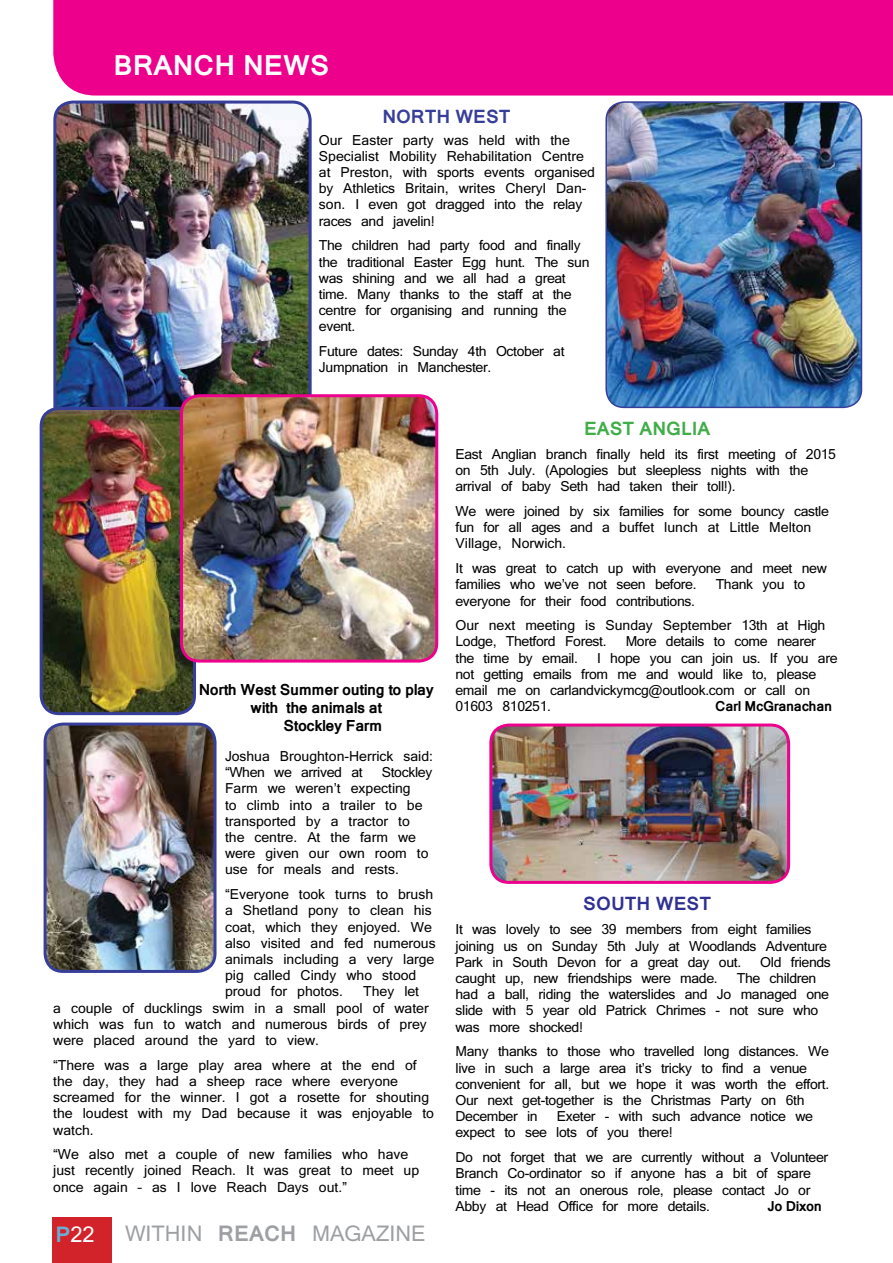
<style>
.page{position:relative;width:893px;height:1263px;background:#fff}
.page>*{position:absolute;margin:0;border:0;box-sizing:border-box;transform-origin:0 0}
.t1{font:700 27px "Kartika";color:#fff}
.t2{font:21px "Kartika";color:#9d9fa2}
.t3{font:21px "Kartika";color:#fff}
.t4{font:700 18px "Kartika";color:#41ad49}
.t5{font:700 18px "Kartika";letter-spacing:-.005em;color:#363e99}
.t6{font:700 18px "Kartika";color:#2e3192}
.t7{font:700 15px "Kartika";letter-spacing:-.025em;color:#000}
.t8{font:13.5px/16.2px "Kartika";letter-spacing:-.025em;color:#000}
.t9{font:13.5px/16.2px "Kartika";color:#000}
.t10{font:700 13.5px "Kartika";letter-spacing:-.025em;color:#000}
.s1{font-weight:700;color:#6baed5}
.s2{font-weight:700}
</style>
<div class="page">
<div style="left:52px;top:1218px;width:60px;height:45px;background:#d2232a"></div>
<div style="left:53px;top:0;width:840px;height:96px;background:#ec008c"></div>
<img style="left:493px;top:727px;width:296px;height:153px">
<div style="left:489px;top:723px;width:301px;height:161px;border:3px solid #ec008c;border-radius:18px"></div>
<img style="left:55px;top:102px;width:253px;height:305px">
<div style="left:53px;top:101px;width:259px;height:456px;border:3px solid #363e99;border-radius:18px"></div>
<img style="left:41px;top:411px;width:153px;height:303px">
<div style="left:40px;top:407px;width:156px;height:308px;border:3px solid #363e99;border-radius:18px"></div>
<img style="left:608px;top:102px;width:253px;height:305px">
<div style="left:605px;top:101px;width:257px;height:307px;border:2px solid #363e99;border-radius:18px"></div>
<img style="left:45px;top:726px;width:170px;height:245px">
<div style="left:44px;top:722px;width:172px;height:251px;border:3px solid #363e99;border-radius:18px"></div>
<img style="left:182px;top:396px;width:255px;height:265px">
<div style="left:180px;top:394px;width:258px;height:269px;border:3px solid #ec008c;border-radius:18px"></div>
<h1 class="t1" style="left:114px;top:48px;width:217px">BRANCH NEWS</h1>
<h3 class="t5" style="left:382px;top:105px;width:130px">NORTH WEST</h3>
<p class="t9" style="left:319px;top:133px;width:278px">Our Easter party was held with the Specialist Mobility Rehabilitation Centre at Preston, with sports events organised by Athletics Britain, writes Cheryl Dan&shy;son. I even got dragged into the relay races and javelin!</p>
<p class="t8" style="left:319px;top:239px;width:272px">The children had party food and finally the traditional Easter Egg hunt. The sun was shining and we all had a great time. Many thanks to the staff at the centre for organising and running the event.</p>
<p class="t8" style="left:319px;top:344px;width:247px">Future dates: Sunday 4th October at<br>Jumpnation in Manchester.</p>
<p class="t7" style="left:199px;top:681px;width:237px">North West Summer outing to play</p>
<p class="t7" style="left:251px;top:699px;width:133px">with the animals at</p>
<p class="t7" style="left:283px;top:717px;width:100px">Stockley Farm</p>
<p class="t9" style="left:225px;top:749px;width:210px">Joshua Broughton-Herrick said: “When we arrived at</p>
<p class="t9" style="left:225px;top:765px;width:209px;text-indent:157px">Stockley<br>Farm we weren’t expecting<br>to climb into a trailer to be transported by a tractor to the centre. At the farm we were given our own room to use for meals and rests.</p>
<p class="t9" style="left:225px;top:887px;width:212px">“Everyone took turns to brush a Shetland pony to clean his coat, which they enjoyed. We also visited and fed numerous animals including a very large pig called Cindy who stood proud for photos.</p>
<p class="t9" style="left:53px;top:985px;width:377px;text-indent:310px">They let a couple of ducklings swim in a small pool of water which was fun to watch and numerous birds of prey were placed around the yard to view.</p>
<p class="t9" style="left:53px;top:1058px;width:382px">“There was a large play area where at the end of the day, they had a sheep race where everyone screamed for the winner. I got a rosette for shouting the loudest with my Dad because it was enjoyable to watch.</p>
<p class="t9" style="left:53px;top:1147px;width:367px">“We also met a couple of new families who have just recently joined Reach. It was great to meet up once again – as I love Reach Days out.”</p>
<h2 class="t3" style="left:56px;top:1222px;width:41px"><span class="s1">P</span>22</h2>
<h2 class="t2" style="left:125px;top:1220px;width:302px">WITHIN <span class="s2">REACH</span> MAGAZINE</h2>
<h3 class="t4" style="left:584px;top:418px;width:128px">EAST ANGLIA</h3>
<p class="t8" style="left:455px;top:447px;width:382px">East Anglian branch finally held its first meeting of 2015 on 5th July. (Apologies but sleepless nights with the arrival of baby Seth had taken their toll!).</p>
<p class="t8" style="left:455px;top:504px;width:375px">We were joined by six families for some bouncy castle fun for all ages and a buffet lunch at Little Melton<br>Village, Norwich.</p>
<p class="t8" style="left:455px;top:561px;width:373px">It was great to catch up with everyone and meet new families who we’ve not seen before.</p>
<p class="t8" style="left:716px;top:578px;width:91px">Thank you to</p>
<p class="t8" style="left:455px;top:590px;width:371px;line-height:24.8px">everyone for their food contributions.<br>Our next meeting is Sunday September 13th at High</p>
<p class="t8" style="left:455px;top:635px;width:153px">Lodge, Thetford Forest.</p>
<p class="t8" style="left:626px;top:635px;width:192px">More details to come nearer</p>
<p class="t8" style="left:455px;top:651px;width:124px">the time by email.</p>
<p class="t8" style="left:455px;top:651px;width:383px;text-indent:142px">I hope you can join us. If you are not getting emails from me and would like to, please email me on carlandvickymcg@outlook.com or call on 01603 810251.</p>
<p class="t10" style="left:715px;top:698px;width:118px">Carl McGranachan</p>
<h3 class="t6" style="left:583px;top:892px;width:129px">SOUTH WEST</h3>
<p class="t8" style="left:455px;top:923px;width:373px">It was lovely to see 39 members from eight families joining us on Sunday 5th July at Woodlands Adventure<br>Park in South Devon for a great day out.</p>
<p class="t8" style="left:760px;top:955px;width:72px">Old friends</p>
<p class="t8" style="left:455px;top:971px;width:264px">caught up, new friendships were made.</p>
<p class="t8" style="left:455px;top:971px;width:375px;text-indent:281px">The children had a ball, riding the waterslides and Jo managed one slide with 5 year old Patrick Chrimes - not sure who was more shocked!</p>
<p class="t8" style="left:455px;top:1045px;width:375px">Many thanks to those who travelled long distances. We live in such a large area it’s tricky to find a venue convenient for all, but we hope it was worth the effort.<br>Our next get-together is the Christmas Party on 6th December in</p>
<p class="t8" style="left:455px;top:1109px;width:359px;text-indent:101px">Exeter - with such advance notice we expect to see lots of you there!</p>
<p class="t8" style="left:455px;top:1150px;width:374px">Do not forget that we are currently without a Volunteer Branch Co-ordinator so if anyone has a bit of spare time - its not an onerous role, please contact Jo or Abby at Head Office for more details.</p>
<p class="t10" style="left:768px;top:1197px;width:56px">Jo Dixon</p>
</div>
